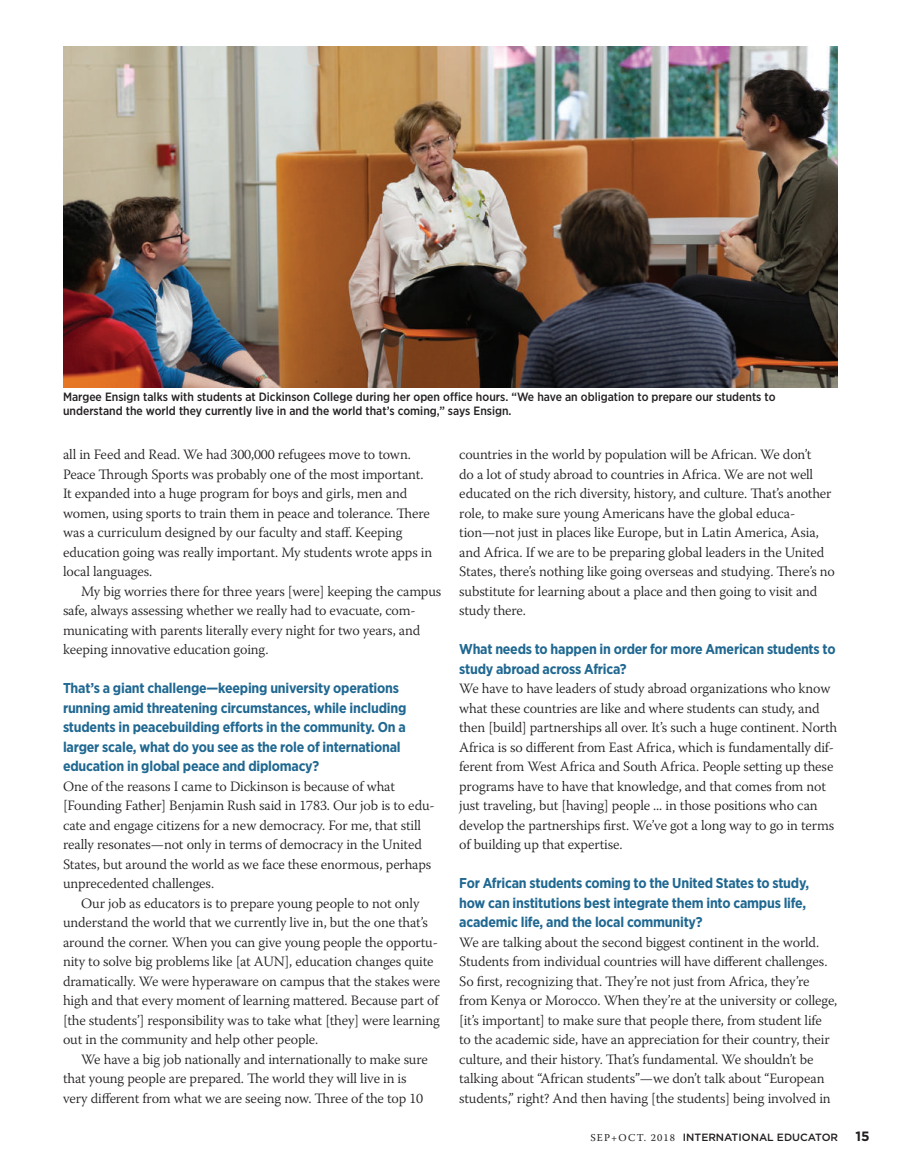
<style>
.page{position:relative;width:905px;height:1175px;background:#fff}
.page>*{position:absolute;margin:0;border:0;box-sizing:border-box;transform-origin:0 0}
.t1{font:300 14.25px/19.5px "Warnock Pro";letter-spacing:-.01em;color:#231f20}
.t2{font:700 14.25px/19.5px "Gotham Narrow";letter-spacing:-.015em;color:#206891}
.t3{font:700 13.5px "Gotham";color:#231f20}
.t4{font:500 12px/13.5px "Gotham Narrow";color:#231f20}
.t5{font:500 10.5px "Gotham";color:#231f20}
.s1{font-family:"Warnock Pro";font-weight:400}
</style>
<div class="page">
<img style="left:63px;top:47px;width:774px;height:340px">
<p class="t4" style="left:63px;top:390px;width:714px">Margee Ensign talks with students at Dickinson College during her open office hours. “We have an obligation to prepare our students to understand the world they currently live in and the world that’s coming,” says Ensign.</p>
<p class="t1" style="left:63px;top:444px;width:371px">all in Feed and Read. We had 300,000 refugees move to town.<br>Peace Through Sports was probably one of the most important.<br>It expanded into a huge program for boys and girls, men and women, using sports to train them in peace and tolerance. There was a curriculum designed by our faculty and staff. Keeping education going was really important. My students wrote apps in local languages.</p>
<p class="t1" style="left:63px;top:581px;width:380px;text-indent:18px">My big worries there for three years [were] keeping the campus safe, always assessing whether we really had to evacuate, com&shy;municating with parents literally every night for two years, and keeping innovative education going.</p>
<p class="t2" style="left:63px;top:678px;width:345px">That’s a giant challenge—keeping university operations running amid threatening circumstances, while including students in peacebuilding efforts in the community. On a larger scale, what do you see as the role of international education in global peace and diplomacy?</p>
<p class="t1" style="left:63px;top:776px;width:373px">One of the reasons I came to Dickinson is because of what [Founding Father] Benjamin Rush said in 1783. Our job is to edu&shy;cate and engage citizens for a new democracy. For me, that still really resonates—not only in terms of democracy in the United States, but around the world as we face these enormous, perhaps unprecedented challenges.</p>
<p class="t1" style="left:63px;top:893px;width:378px;text-indent:18px">Our job as educators is to prepare young people to not only understand the world that we currently live in, but the one that’s around the corner. When you can give young people the opportu&shy;nity to solve big problems like [at AUN], education changes quite dramatically. We were hyperaware on campus that the stakes were high and that every moment of learning mattered. Because part of [the students’] responsibility was to take what [they] were learning out in the community and help other people.</p>
<p class="t1" style="left:63px;top:1049px;width:366px;text-indent:18px">We have a big job nationally and internationally to make sure that young people are prepared. The world they will live in is very different from what we are seeing now. Three of the top 10</p>
<p class="t1" style="left:459px;top:444px;width:377px">countries in the world by population will be African. We don’t<br>do a lot of study abroad to countries in Africa. We are not well educated on the rich diversity, history, and culture. That’s another role, to make sure young Americans have the global educa&shy;tion—not just in places like Europe, but in Latin America, Asia, and Africa. If we are to be preparing global leaders in the United States, there’s nothing like going overseas and studying. There’s no substitute for learning about a place and then going to visit and study there.</p>
<p class="t2" style="left:459px;top:639px;width:378px">What needs to happen in order for more American students to study abroad across Africa?</p>
<p class="t1" style="left:459px;top:678px;width:379px">We have to have leaders of study abroad organizations who know what these countries are like and where students can study, and then [build] partnerships all over. It’s such a huge continent. North Africa is so different from East Africa, which is fundamentally dif&shy;ferent from West Africa and South Africa. People setting up these programs have to have that knowledge, and that comes from not just traveling, but [having] people ... in those positions who can develop the partnerships first. We’ve got a long way to go in terms of building up that expertise.</p>
<p class="t2" style="left:459px;top:873px;width:351px">For African students coming to the United States to study, how can institutions best integrate them into campus life, academic life, and the local community?</p>
<p class="t1" style="left:459px;top:932px;width:379px">We are talking about the second biggest continent in the world.<br>Students from individual countries will have different challenges.<br>So first, recognizing that. They’re not just from Africa, they’re from Kenya or Morocco. When they’re at the university or college, [it’s important] to make sure that people there, from student life<br>to the academic side, have an appreciation for their country, their culture, and their history. That’s fundamental. We shouldn’t be talking about “African students”—we don’t talk about “European students,” right? And then having [the students] being involved in</p>
<p class="t5" style="left:590px;top:1129px;width:249px"><span class="s1">SEP+O CT. 2018</span> INTERNATIONAL EDUCATOR</p>
<p class="t3" style="left:855px;top:1126px;width:16px">15</p>
</div>
